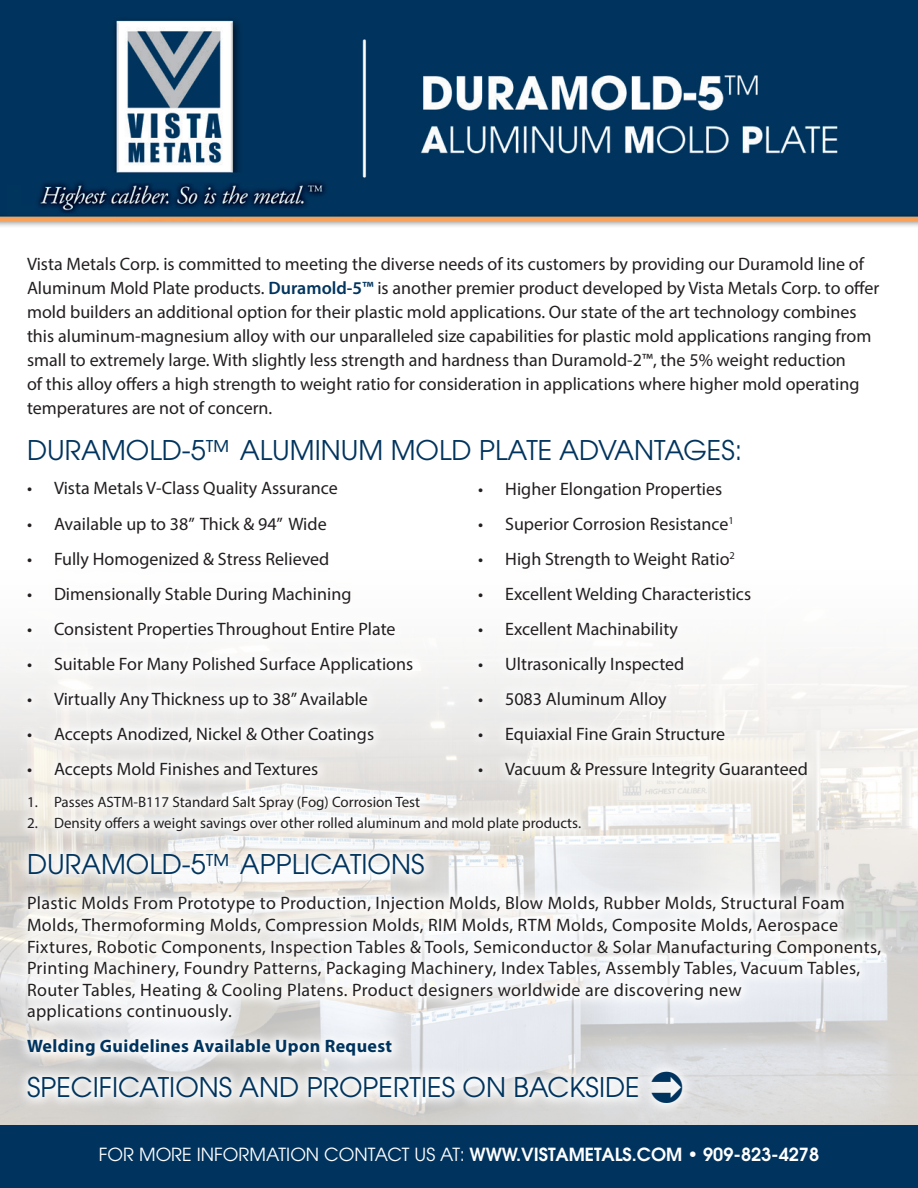
<style>
.page{position:relative;width:918px;height:1188px;background:#fff}
.page>*{position:absolute;margin:0;border:0;box-sizing:border-box;transform-origin:0 0}
.t1{font:27px "Avant Garde";color:#00345e}
.t2{font:18px/24px "Myriad Pro";color:#231f20}
.t3{font:18px/21.6px "Myriad Pro";letter-spacing:.02em;color:#231f20}
.t4{font:600 18px "Avant Garde";color:#fff}
.t5{font:700 18px "Myriad Pro";letter-spacing:.02em;color:#00345e}
.t6{font:15px "Myriad Pro";color:#231f20}
.s1{font-weight:600;color:#00345e}
.s2{font-weight:400}
</style>
<div class="page">
<div style="left:0;top:211px;width:918px;height:18px;background:#231f20;opacity:.45"></div>
<div style="left:0;top:1125px;width:918px;height:63px;background:#00345e"></div>
<img style="left:0;top:662px;width:918px;height:463px">
<svg style="left:15px;top:662px;width:878px;height:453px"></svg>
<div style="left:466px;top:469px;width:354px;height:322px;background:#fff"></div>
<img style="left:0;top:0;width:918px;height:221px">
<svg style="left:652px;top:1071px;width:30px;height:32px"></svg>
<p class="t2" style="left:27px;top:252px;width:854px">Vista Metals Corp. is committed to meeting the diverse needs of its customers by providing our Duramold line of Aluminum Mold Plate products. <span class="s1">Duramold-5™</span> is another premier product developed by Vista Metals Corp. to offer mold builders an additional option for their plastic mold applications. Our state of the art technology combines this aluminum-magnesium alloy with our unparalleled size capabilities for plastic mold applications ranging from small to extremely large. With slightly less strength and hardness than Duramold-2™, the 5% weight reduction<br>of this alloy offers a high strength to weight ratio for consideration in applications where higher mold operating temperatures are not of concern.</p>
<h1 class="t1" style="left:27px;top:434px;width:717px">DURAMOLD-5™ ALUMINUM MOLD PLATE ADVANTAGES:</h1>
<p class="t2" style="left:27px;top:476px;width:312px">• Vista Metals V-Class Quality Assurance</p>
<p class="t2" style="left:27px;top:511px;width:301px">• Available up to 38” Thick &amp; 94” Wide</p>
<p class="t2" style="left:27px;top:546px;width:304px">• Fully Homogenized &amp; Stress Relieved</p>
<p class="t2" style="left:27px;top:581px;width:326px">• Dimensionally Stable During Machining</p>
<p class="t2" style="left:27px;top:616px;width:370px">• Consistent Properties Throughout Entire Plate</p>
<p class="t2" style="left:27px;top:652px;width:388px">• Suitable For Many Polished Surface Applications</p>
<p class="t2" style="left:27px;top:687px;width:342px">• Virtually Any Thickness up to 38” Available</p>
<p class="t2" style="left:27px;top:722px;width:349px">• Accepts Anodized, Nickel &amp; Other Coatings</p>
<p class="t2" style="left:27px;top:757px;width:293px">• Accepts Mold Finishes and Textures</p>
<p class="t6" style="left:27px;top:792px;width:395px">1. Passes ASTM-B117 Standard Salt Spray (Fog) Corrosion Test</p>
<p class="t6" style="left:27px;top:814px;width:556px">2. Density offers a weight savings over other rolled aluminum and mold plate products.</p>
<h1 class="t1" style="left:27px;top:848px;width:399px">DURAMOLD-5™ APPLICATIONS</h1>
<p class="t3" style="left:27px;top:892px;width:856px">Plastic Molds From Prototype to Production, Injection Molds, Blow Molds, Rubber Molds, Structural Foam Molds, Thermoforming Molds, Compression Molds, RIM Molds, RTM Molds, Composite Molds, Aerospace Fixtures, Robotic Components, Inspection Tables &amp; Tools, Semiconductor &amp; Solar Manufacturing Components, Printing Machinery, Foundry Patterns, Packaging Machinery, Index Tables, Assembly Tables, Vacuum Tables, Router Tables, Heating &amp; Cooling Platens. Product designers worldwide are discovering new<br>applications continuously.</p>
<p class="t5" style="left:27px;top:1035px;width:367px">Welding Guidelines Available Upon Request</p>
<h1 class="t1" style="left:27px;top:1071px;width:614px">SPECIFICATIONS AND PROPERTIES ON BACKSIDE</h1>
<p class="t2" style="left:478px;top:476px;width:246px">• Higher Elongation Properties</p>
<p class="t2" style="left:478px;top:511px;width:257px">• Superior Corrosion Resistance<sup>1</sup></p>
<p class="t2" style="left:478px;top:546px;width:258px">• High Strength to Weight Ratio<sup>2</sup></p>
<p class="t2" style="left:478px;top:582px;width:274px">• Excellent Welding Characteristics</p>
<p class="t2" style="left:478px;top:617px;width:201px">• Excellent Machinability</p>
<p class="t2" style="left:478px;top:652px;width:208px">• Ultrasonically Inspected</p>
<p class="t2" style="left:478px;top:687px;width:190px">• 5083 Aluminum Alloy</p>
<p class="t2" style="left:478px;top:722px;width:248px">• Equiaxial Fine Grain Structure</p>
<p class="t2" style="left:478px;top:757px;width:331px">• Vacuum &amp; Pressure Integrity Guaranteed</p>
<p class="t4" style="left:99px;top:1143px;width:722px"><span class="s2">FOR MORE INFORMATION CONTACT US AT:</span> WWW.VISTAMETALS.COM • 909-823-4278</p>
</div>
